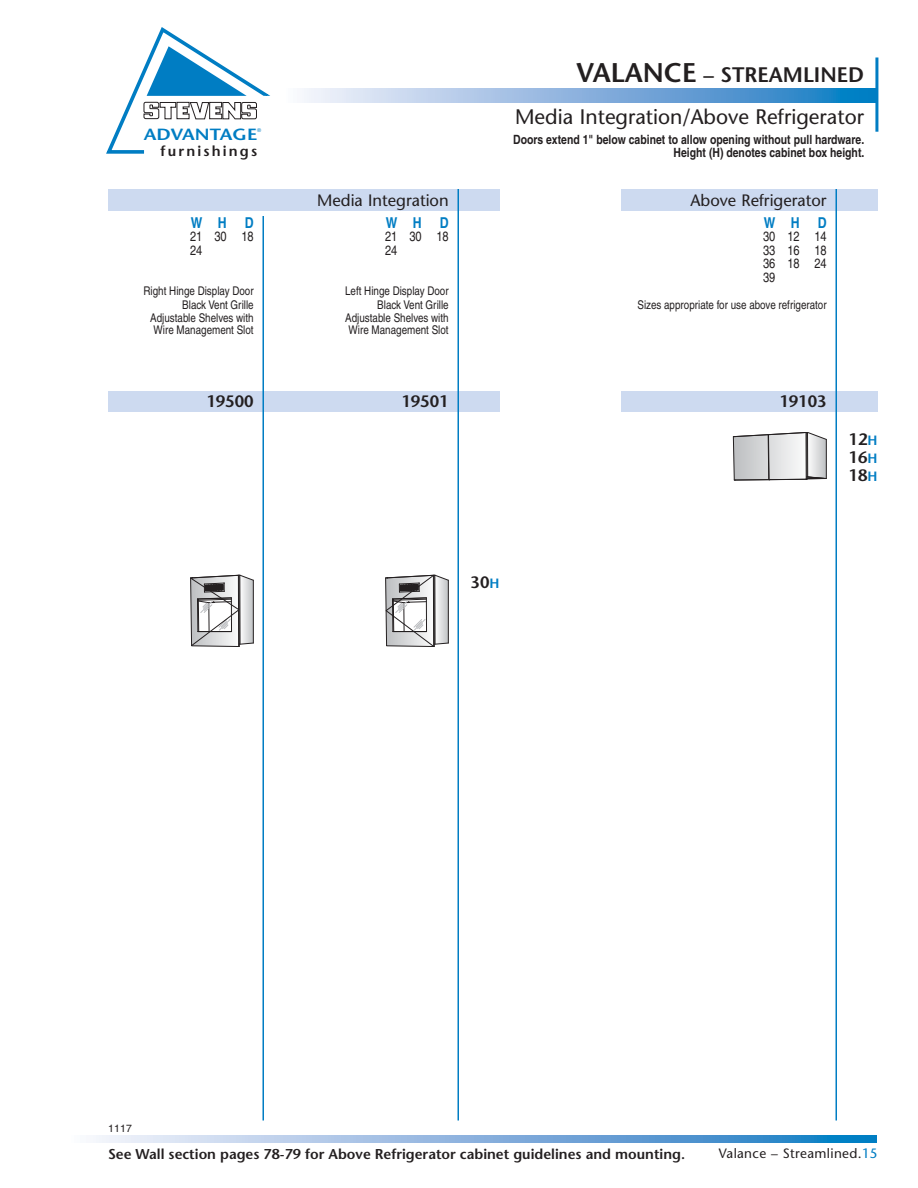
<style>
.page{position:relative;width:918px;height:1188px;background:#fff}
.page>*{position:absolute;margin:0;border:0;box-sizing:border-box;transform-origin:0 0}
.t1{font:21px/42px "Stone Sans";color:#231f20;text-align:right}
.t2{font:16.5px "Stone Sans";color:#231f20}
.t3{font:600 16.5px/18px "Stone Sans";color:#231f20;text-align:justify}
.t4{font:600 16.2px "Stone Sans";color:#007dc3;scale:1.17 1}
.t5{font:700 condensed 15px "Helvetica";color:#007dc3}
.t6{font:600 14.4px "Stone Sans";letter-spacing:.15em;color:#231f20}
.t7{font:600 14.25px "Stone Sans";color:#231f20}
.t8{font:condensed 13.5px/13.5px "Helvetica";color:#231f20}
.t9{font:13.5px "Stone Sans";letter-spacing:.025em;color:#231f20}
.t10{font:700 condensed 12.75px/13.5px "Helvetica";color:#231f20;text-align:right}
.t11{font:condensed 12px/13.5px "Helvetica";color:#231f20;text-align:right}
.t12{font:10.5px "Helvetica";color:#231f20}
.t13{font:5.4px "Stone Sans";color:#007dc3}
.s1{font-weight:600;font-size:27px}
.s2{font-weight:600}
.s3{font-size:13.5px;color:#007dc3}
.s4{color:#007dc3}
</style>
<div class="page">
<svg style="left:304px;top:89px;width:571px;height:13px;background:#83b2dd"></svg>
<hr style="left:875px;top:57px;width:3px;height:75px;background:#007dc3">
<svg style="left:96px;top:1135px;width:781px;height:7px;background:#83b2dd"></svg>
<svg style="left:106px;top:27px;width:164px;height:127px"></svg>
<div style="left:621px;top:189px;width:257px;height:22px;background:#cddaf0"></div>
<div style="left:108px;top:189px;width:392px;height:22px;background:#cddaf0"></div>
<div style="left:621px;top:392px;width:257px;height:20px;background:#cddaf0"></div>
<div style="left:108px;top:392px;width:392px;height:20px;background:#cddaf0"></div>
<svg style="left:385px;top:575px;width:64px;height:72px"></svg>
<svg style="left:190px;top:575px;width:64px;height:72px"></svg>
<hr style="left:836px;top:189px;width:1px;height:931px;background:#007dc3">
<hr style="left:458px;top:189px;width:1px;height:931px;background:#007dc3">
<hr style="left:262px;top:216px;width:2px;height:904px;background:#007dc3">
<svg style="left:733px;top:432px;width:94px;height:49px"></svg>
<h3 class="t4" style="left:144px;top:128px;width:99px">ADVANTAGE</h3>
<p class="t6" style="left:161px;top:146px;width:98px">furnishings</p>
<p class="t13" style="left:257px;top:128px;width:6px">®</p>
<p class="t5" style="left:191px;top:217px;width:64px">W H D</p>
<p class="t8" style="left:190px;top:231px;width:65px">21 30 18<br>24</p>
<p class="t11" style="left:144px;top:285px;width:112px">Right Hinge Display Door<br>Black Vent Grille<br>Adjustable Shelves with</p>
<p class="t11" style="left:154px;top:324px;width:102px">Wire Management Slot</p>
<h1 class="t1" style="left:515px;top:55px;width:350px"><span class="s1">VALANCE</span> <span class="s2">– STREAMLINED<br></span>Media Integration/Above Refrigerator</h1>
<p class="t10" style="left:513px;top:134px;width:353px">Doors extend 1" below cabinet to allow opening without pull hardware.<br>Height (H) denotes cabinet box height.</p>
<h2 class="t2" style="left:317px;top:194px;width:133px">Media Integration</h2>
<h2 class="t2" style="left:691px;top:194px;width:138px">Above Refrigerator</h2>
<p class="t5" style="left:386px;top:217px;width:64px">W H D</p>
<p class="t8" style="left:385px;top:231px;width:65px">21 30 18<br>24</p>
<p class="t11" style="left:345px;top:285px;width:105px">Left Hinge Display Door<br>Black Vent Grille<br>Adjustable Shelves with</p>
<p class="t11" style="left:349px;top:324px;width:102px">Wire Management Slot</p>
<p class="t5" style="left:764px;top:217px;width:64px">W H D</p>
<p class="t8" style="left:763px;top:231px;width:65px;text-align:justify">30 12 14<br>33 16 18<br>36 18 24<br>39</p>
<p class="t11" style="left:638px;top:299px;width:191px">Sizes appropriate for use above refrigerator</p>
<h2 class="t3" style="left:206px;top:394px;width:49px">19500</h2>
<h2 class="t3" style="left:401px;top:394px;width:49px">19501</h2>
<h2 class="t3" style="left:779px;top:394px;width:49px">19103</h2>
<h2 class="t3" style="left:849px;top:432px;width:30px">12<span class="s3">H </span>16<span class="s3">H </span>18<span class="s3">H</span></h2>
<h2 class="t3" style="left:471px;top:575px;width:30px">30<span class="s3">H</span></h2>
<p class="t12" style="left:108px;top:1124px;width:26px">1117</p>
<p class="t7" style="left:108px;top:1148px;width:579px">See Wall section pages 78-79 for Above Refrigerator cabinet guidelines and mounting.</p>
<p class="t9" style="left:719px;top:1148px;width:160px">Valance – Streamlined.<span class="s4">15</span></p>
</div>
